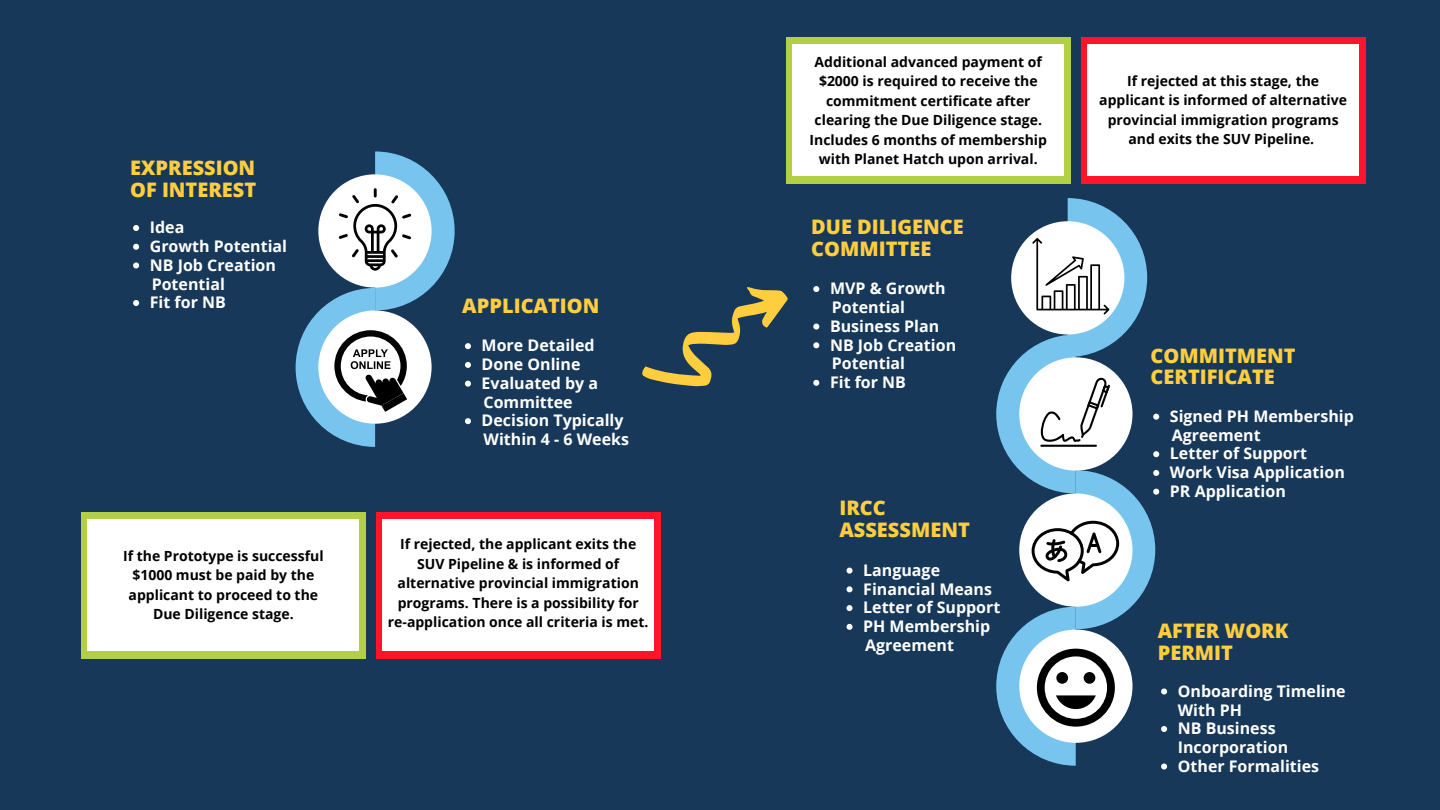
<style>
.page{position:relative;width:1440px;height:810px;background:#173859}
.page>*{position:absolute;margin:0;border:0;box-sizing:border-box;transform-origin:0 0}
.t1{font:800 20px "Open Sans";color:#ffce3f}
.t2{font:700 16px/18.8px "Open Sans";color:#fff}
.t3{font:700 14px/19.5px "Open Sans";color:#000;text-align:center}
</style>
<div class="page">
<div style="left:1081px;top:37px;width:285px;height:147px;background:#ff1429"></div>
<div style="left:1088px;top:45px;width:271px;height:131px;background:#fff"></div>
<div style="left:786px;top:37px;width:285px;height:147px;background:#b2cf46"></div>
<div style="left:793px;top:45px;width:271px;height:131px;background:#fff"></div>
<div style="left:81px;top:512px;width:285px;height:146px;background:#b2cf46"></div>
<div style="left:88px;top:519px;width:271px;height:132px;background:#fff"></div>
<div style="left:376px;top:512px;width:285px;height:146px;background:#ff1429"></div>
<div style="left:382px;top:519px;width:272px;height:132px;background:#fff"></div>
<svg style="left:642px;top:287px;width:146px;height:100px"></svg>
<svg style="left:133px;top:225px;width:6px;height:6px"></svg>
<svg style="left:133px;top:244px;width:6px;height:6px"></svg>
<svg style="left:133px;top:263px;width:6px;height:6px"></svg>
<svg style="left:133px;top:300px;width:6px;height:6px"></svg>
<svg style="left:465px;top:343px;width:6px;height:6px"></svg>
<svg style="left:465px;top:362px;width:6px;height:6px"></svg>
<svg style="left:465px;top:381px;width:6px;height:6px"></svg>
<svg style="left:465px;top:418px;width:6px;height:6px"></svg>
<svg style="left:813px;top:286px;width:6px;height:6px"></svg>
<svg style="left:813px;top:324px;width:6px;height:6px"></svg>
<svg style="left:813px;top:342px;width:6px;height:6px"></svg>
<svg style="left:813px;top:380px;width:6px;height:6px"></svg>
<svg style="left:847px;top:568px;width:6px;height:6px"></svg>
<svg style="left:847px;top:586px;width:6px;height:6px"></svg>
<svg style="left:847px;top:605px;width:6px;height:6px"></svg>
<svg style="left:847px;top:624px;width:6px;height:6px"></svg>
<svg style="left:996px;top:198px;width:171px;height:572px"></svg>
<svg style="left:296px;top:151px;width:159px;height:296px"></svg>
<p class="t1" style="left:130px;top:154px;width:127px">EXPRESSION</p>
<p class="t1" style="left:130px;top:176px;width:128px">OF INTEREST</p>
<p class="t2" style="left:150px;top:218px;width:36px">Idea</p>
<p class="t2" style="left:150px;top:236px;width:139px">Growth Potential</p>
<p class="t2" style="left:150px;top:255px;width:128px">NB Job Creation</p>
<p class="t2" style="left:150px;top:293px;width:78px">Fit for NB</p>
<p class="t2" style="left:152px;top:274px;width:75px">Potential</p>
<p class="t1" style="left:462px;top:291px;width:139px">APPLICATION</p>
<p class="t2" style="left:482px;top:336px;width:115px">More Detailed</p>
<p class="t2" style="left:482px;top:355px;width:100px">Done Online</p>
<p class="t2" style="left:482px;top:373px;width:118px">Evaluated by a</p>
<p class="t2" style="left:482px;top:411px;width:143px">Decision Typically</p>
<p class="t2" style="left:484px;top:392px;width:91px">Committee</p>
<p class="t2" style="left:484px;top:430px;width:147px">Within 4 - 6 Weeks</p>
<p class="t3" style="left:123px;top:546px;width:202px">If the Prototype is successful $1000 must be paid by the applicant to proceed to the<br>Due Diligence stage.</p>
<p class="t3" style="left:388px;top:534px;width:262px">If rejected, the applicant exits the SUV Pipeline &amp; is informed of alternative provincial immigration programs. There is a possibility for re-application once all criteria is met.</p>
<p class="t3" style="left:810px;top:51px;width:239px">Additional advanced payment of $2000 is required to receive the commitment certificate after clearing the Due Diligence stage.<br>Includes 6 months of membership with Planet Hatch upon arrival.</p>
<p class="t1" style="left:811px;top:213px;width:154px">DUE DILIGENCE</p>
<p class="t1" style="left:811px;top:234px;width:122px">COMMITTEE</p>
<p class="t2" style="left:830px;top:279px;width:117px">MVP &amp; Growth</p>
<p class="t2" style="left:830px;top:316px;width:111px">Business Plan</p>
<p class="t2" style="left:830px;top:335px;width:128px">NB Job Creation</p>
<p class="t2" style="left:830px;top:372px;width:78px">Fit for NB</p>
<p class="t2" style="left:832px;top:297px;width:75px">Potential</p>
<p class="t2" style="left:832px;top:354px;width:75px">Potential</p>
<p class="t1" style="left:839px;top:494px;width:48px">IRCC</p>
<p class="t1" style="left:839px;top:516px;width:132px">ASSESSMENT</p>
<p class="t2" style="left:863px;top:560px;width:78px">Language</p>
<p class="t2" style="left:863px;top:579px;width:130px">Financial Means</p>
<p class="t2" style="left:863px;top:598px;width:139px">Letter of Support</p>
<p class="t2" style="left:863px;top:617px;width:128px">PH Membership</p>
<p class="t2" style="left:865px;top:635px;width:90px">Agreement</p>
<p class="t3" style="left:1099px;top:71px;width:249px">If rejected at this stage, the applicant is informed of alternative provincial immigration programs and exits the SUV Pipeline.</p>
<p class="t1" style="left:1151px;top:341px;width:147px">COMMITMENT</p>
<p class="t1" style="left:1151px;top:363px;width:126px">CERTIFICATE</p>
<p class="t2" style="left:1170px;top:406px;width:185px">Signed PH Membership</p>
<p class="t2" style="left:1170px;top:444px;width:139px">Letter of Support</p>
<p class="t2" style="left:1170px;top:463px;width:176px">Work Visa Application</p>
<p class="t2" style="left:1170px;top:481px;width:117px">PR Application</p>
<p class="t2" style="left:1172px;top:425px;width:90px">Agreement</p>
<p class="t1" style="left:1158px;top:617px;width:132px">AFTER WORK</p>
<p class="t1" style="left:1158px;top:639px;width:77px">PERMIT</p>
<p class="t2" style="left:1178px;top:681px;width:169px">Onboarding Timeline<br>With PH</p>
<p class="t2" style="left:1178px;top:719px;width:112px">NB Business<br>Incorporation</p>
<p class="t2" style="left:1178px;top:756px;width:143px">Other Formalities</p>
</div>
